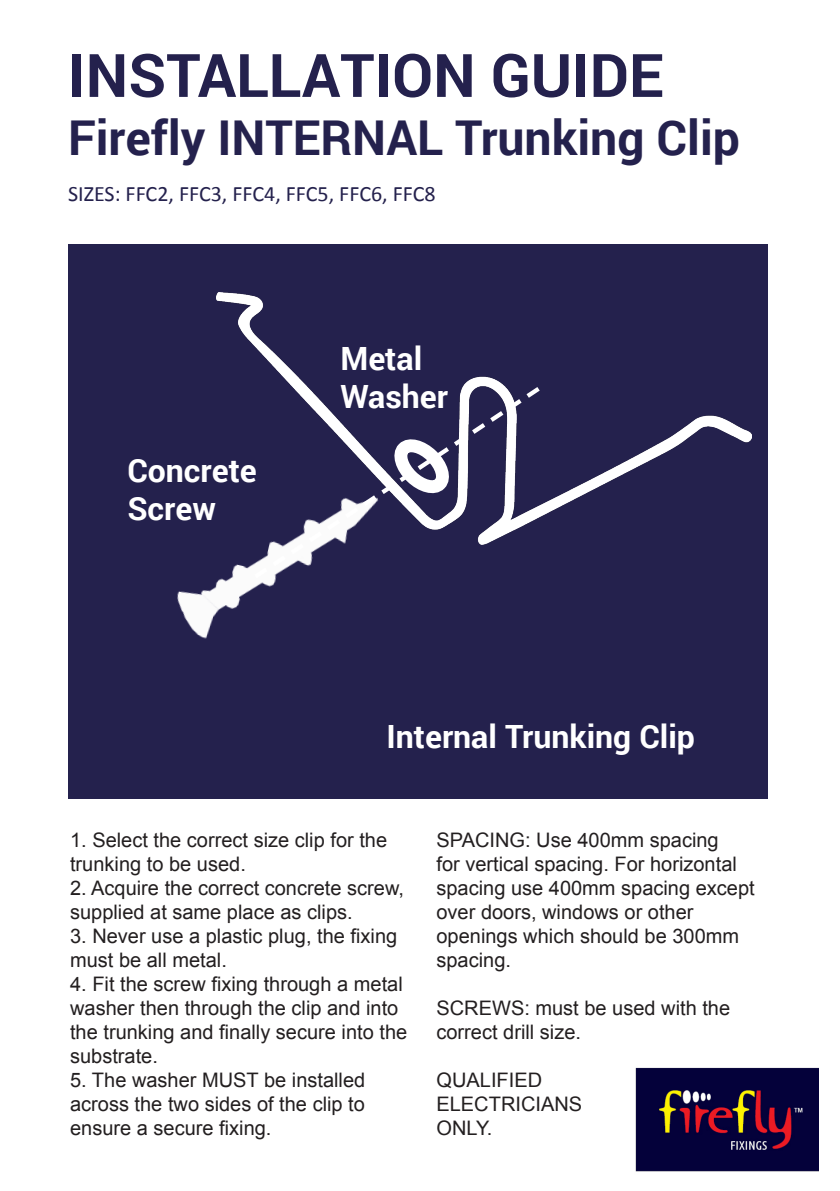
<style>
.page{position:relative;width:840px;height:1191px;background:#fff}
.page>*{position:absolute;margin:0;border:0;box-sizing:border-box;transform-origin:0 0}
.t1{font:700 60px "Roboto";color:#24214d}
.t2{font:700 48px "Roboto";color:#24214d}
.t3{font:700 32px/38.4px "Roboto";color:#fff}
.t4{font:22px "Calibri";color:#24214d}
.t5{font:20px/24px "Arial";color:#231f20}
</style>
<div class="page">
<div style="left:68px;top:244px;width:699px;height:554px;background:#24214d"></div>
<img style="left:216px;top:292px;width:535px;height:223px">
<img style="left:177px;top:440px;width:99px;height:199px">
<svg style="left:249px;top:383px;width:295px;height:199px"></svg>
<img style="left:635px;top:1067px;width:183px;height:105px">
<p class="t1" style="left:68px;top:33px;width:596px">Installation Guide</p>
<p class="t2" style="left:68px;top:104px;width:673px">Firefly INTERNAL Trunking Clip</p>
<p class="t4" style="left:68px;top:180px;width:369px">SIZES: FFC2, FFC3, FFC4, FFC5, FFC6, FFC8</p>
<p class="t3" style="left:127px;top:450px;width:131px">Concrete<br>Screw</p>
<p class="t3" style="left:340px;top:338px;width:109px">Metal<br>Washer</p>
<p class="t3" style="left:386px;top:716px;width:310px">Internal Trunking Clip</p>
<p class="t5" style="left:70px;top:828px;width:318px">1. Select the correct size clip for the trunking to be used.</p>
<p class="t5" style="left:70px;top:876px;width:335px">2. Acquire the correct concrete screw, supplied at same place as clips.</p>
<p class="t5" style="left:70px;top:924px;width:328px">3. Never use a plastic plug, the fixing must be all metal.</p>
<p class="t5" style="left:70px;top:972px;width:338px">4. Fit the screw fixing through a metal washer then through the clip and into the trunking and finally secure into the substrate.</p>
<p class="t5" style="left:70px;top:1068px;width:296px;text-align:justify">5. The washer MUST be installed across the two sides of the clip to ensure a secure fixing.</p>
<p class="t5" style="left:436px;top:828px;width:319px">SPACING: Use 400mm spacing<br>for vertical spacing. For horizontal spacing use 400mm spacing except over doors, windows or other openings which should be 300mm spacing.</p>
<p class="t5" style="left:436px;top:996px;width:295px">SCREWS: must be used with the correct drill size.</p>
<p class="t5" style="left:436px;top:1068px;width:107px">QUALIFIED</p>
<p class="t5" style="left:436px;top:1092px;width:147px">ELECTRICIANS</p>
<p class="t5" style="left:436px;top:1116px;width:57px">ONLY.</p>
</div>
